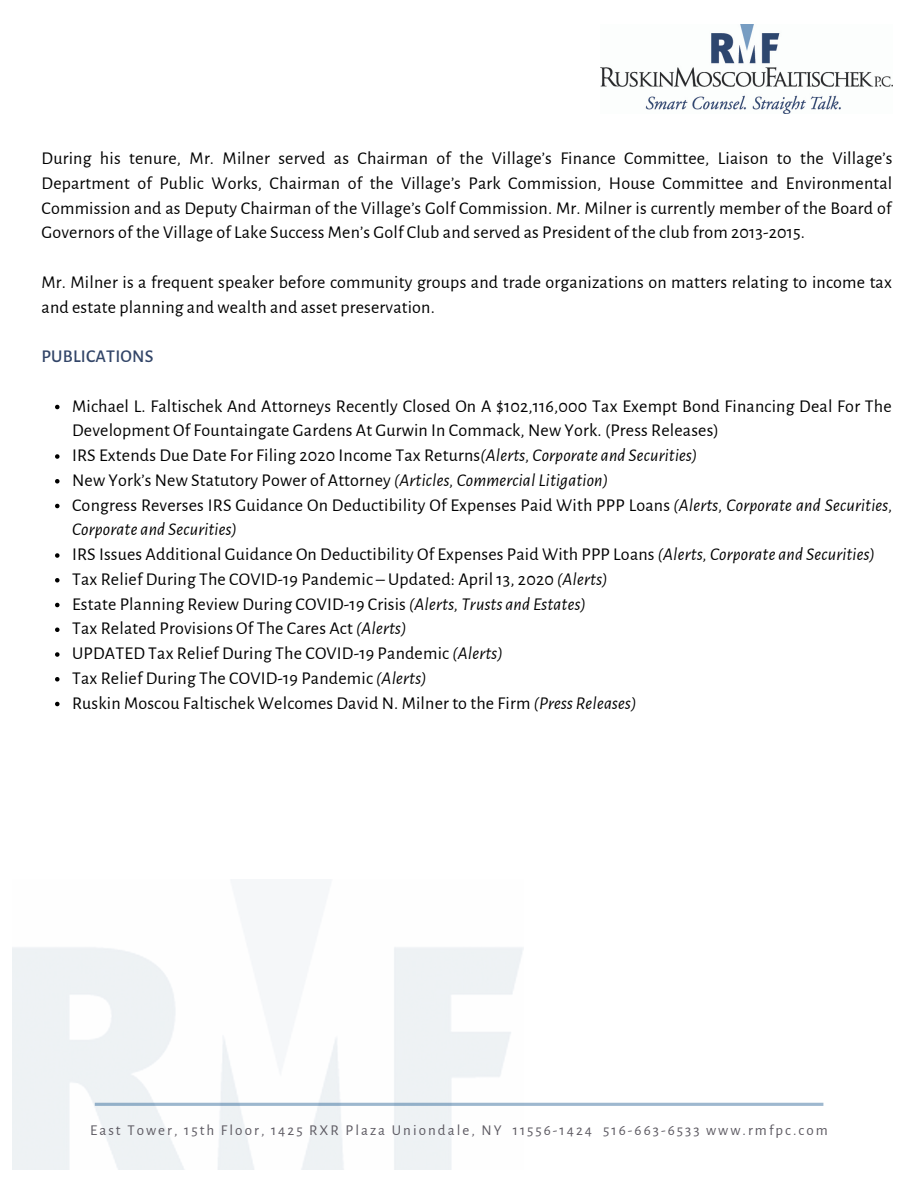
<style>
.page{position:relative;width:918px;height:1188px;background:#fff}
.page>*{position:absolute;margin:0;border:0;box-sizing:border-box;transform-origin:0 0}
.t1{font:18px/24.8px "Alegreya Sans";letter-spacing:.01em;color:#000}
.t2{font:500 18px "Alegreya Sans";letter-spacing:.01em;color:#324568}
.t3{font:15px "Alegreya Sans";letter-spacing:.135em;color:#5d5a62}
.s1{font-style:italic}
</style>
<div class="page">
<img style="left:600px;top:25px;width:293px;height:89px">
<svg style="left:95px;top:1103px;width:728px;height:3px;background:#9eb8ce"></svg>
<svg style="left:55px;top:405px;width:5px;height:4px"></svg>
<svg style="left:55px;top:454px;width:5px;height:5px"></svg>
<svg style="left:55px;top:479px;width:5px;height:5px"></svg>
<svg style="left:55px;top:504px;width:5px;height:4px"></svg>
<svg style="left:55px;top:553px;width:5px;height:5px"></svg>
<svg style="left:55px;top:578px;width:5px;height:5px"></svg>
<svg style="left:55px;top:603px;width:5px;height:4px"></svg>
<svg style="left:55px;top:628px;width:5px;height:4px"></svg>
<svg style="left:55px;top:652px;width:5px;height:5px"></svg>
<svg style="left:55px;top:677px;width:5px;height:5px"></svg>
<svg style="left:55px;top:702px;width:5px;height:4px"></svg>
<p class="t1" style="left:42px;top:146px;width:852px;text-align:justify">During his tenure, Mr. Milner served as Chairman of the Village’s Finance Committee, Liaison to the Village’s Department of Public Works, Chairman of the Village’s Park Commission, House Committee and Environmental Commission and as Deputy Chairman of the Village’s Golf Commission. Mr. Milner is currently member of the Board of Governors of the Village of Lake Success Men’s Golf Club and served as President of the club from 2013-2015.</p>
<p class="t1" style="left:42px;top:270px;width:852px">Mr. Milner is a frequent speaker before community groups and trade organizations on matters relating to income tax and estate planning and wealth and asset preservation.</p>
<p class="t2" style="left:42px;top:348px;width:113px">PUBLICATIONS</p>
<p class="t1" style="left:72px;top:394px;width:821px">Michael L. Faltischek And Attorneys Recently Closed On A $102,116,000 Tax Exempt Bond Financing Deal For The<br>Development Of Fountaingate Gardens At Gurwin In Commack, New York. (Press Releases)</p>
<p class="t1" style="left:72px;top:443px;width:627px">IRS Extends Due Date For Filing 2020 Income Tax Returns<span class="s1">(Alerts, Corporate and Securities)</span></p>
<p class="t1" style="left:72px;top:468px;width:538px">New York’s New Statutory Power of Attorney <span class="s1">(Articles, Commercial Litigation)</span></p>
<p class="t1" style="left:72px;top:493px;width:822px">Congress Reverses IRS Guidance On Deductibility Of Expenses Paid With PPP Loans <span class="s1">(Alerts, Corporate and Securities,<br>Corporate and Securities)</span></p>
<p class="t1" style="left:72px;top:542px;width:805px">IRS Issues Additional Guidance On Deductibility Of Expenses Paid With PPP Loans <span class="s1">(Alerts, Corporate and Securities)</span></p>
<p class="t1" style="left:72px;top:567px;width:537px">Tax Relief During The COVID-19 Pandemic – Updated: April 13, 2020 <span class="s1">(Alerts)</span></p>
<p class="t1" style="left:72px;top:592px;width:516px">Estate Planning Review During COVID-19 Crisis <span class="s1">(Alerts, Trusts and Estates)</span></p>
<p class="t1" style="left:72px;top:616px;width:336px">Tax Related Provisions Of The Cares Act <span class="s1">(Alerts)</span></p>
<p class="t1" style="left:72px;top:641px;width:432px">UPDATED Tax Relief During The COVID-19 Pandemic <span class="s1">(Alerts)</span></p>
<p class="t1" style="left:72px;top:666px;width:356px">Tax Relief During The COVID-19 Pandemic <span class="s1">(Alerts)</span></p>
<p class="t1" style="left:72px;top:691px;width:566px">Ruskin Moscou Faltischek Welcomes David N. Milner to the Firm <span class="s1">(Press Releases)</span></p>
<p class="t3" style="left:90px;top:1123px;width:739px">East Tower, 15th Floor, 1425 RXR Plaza Uniondale, NY 11556-1424 516-663-6533 www.rmfpc.com</p>
</div>
